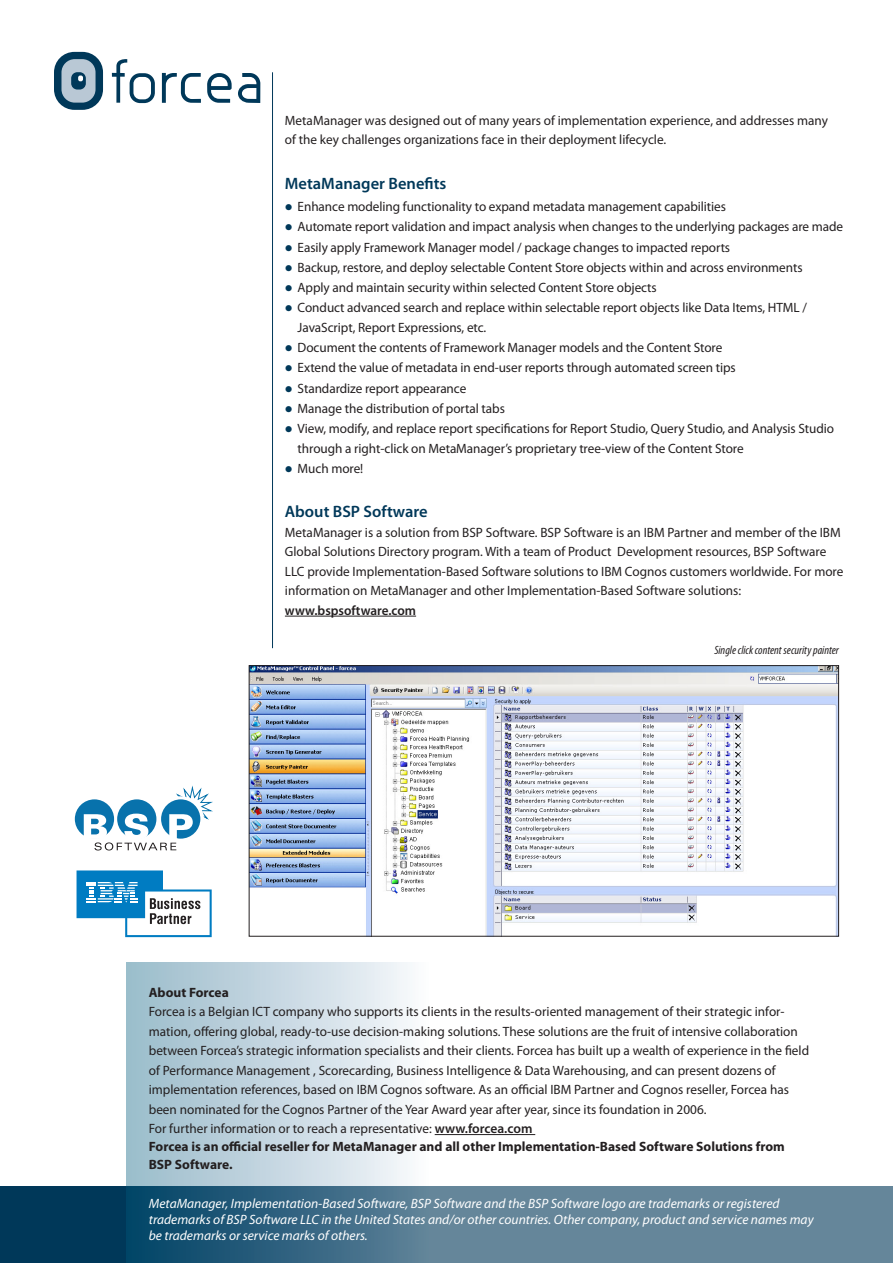
<style>
.page{position:relative;width:893px;height:1263px;background:#fff}
.page>*{position:absolute;margin:0;border:0;box-sizing:border-box;transform-origin:0 0}
.t1{font:600 16.5px "Myriad Pro";color:#003859}
.t2{font:13.5px/19.5px "Myriad Pro";letter-spacing:-.005em;color:#231f20}
.t3{font:italic 13.5px/15.8px "Myriad Pro";color:#fff}
.t4{font:700 13.5px/18px "Myriad Pro";color:#231f20}
.t5{font:italic condensed 12px "Myriad Pro";color:#231f20}
.s1{color:#003859}
.s2{font-weight:600}
</style>
<div class="page">
<div style="left:0;top:1186px;width:893px;height:77px;background:#003859"></div>
<svg style="left:112px;top:59px;width:43px;height:44px"></svg>
<svg style="left:162px;top:73px;width:39px;height:30px"></svg>
<svg style="left:207px;top:73px;width:25px;height:30px"></svg>
<svg style="left:238px;top:73px;width:22px;height:30px"></svg>
<svg style="left:54px;top:52px;width:49px;height:58px;background:#6a8b9f"></svg>
<svg style="left:126px;top:962px;width:767px;height:301px"></svg>
<svg style="left:77px;top:870px;width:135px;height:67px"></svg>
<hr style="left:272px;top:72px;width:1px;height:576px;background:#003859">
<hr style="left:435px;top:1134px;width:100px;height:1px;background:#231f20">
<img style="left:251px;top:667px;width:586px;height:267px">
<div style="left:249px;top:665px;width:590px;height:271px;border:1px solid #231f20"></div>
<hr style="left:285px;top:616px;width:131px;height:1px;background:#231f20">
<svg style="left:75px;top:799px;width:39px;height:40px"></svg>
<svg style="left:84px;top:787px;width:129px;height:63px"></svg>
<p class="t2" style="left:285px;top:110px;width:545px">MetaManager was designed out of many years of implementation experience, and addresses many of the key challenges organizations face in their deployment lifecycle.</p>
<p class="t1" style="left:285px;top:173px;width:163px">MetaManager Benefits</p>
<p class="t2" style="left:285px;top:197px;width:443px"><span class="s1">●</span> Enhance modeling functionality to expand metadata management capabilities</p>
<p class="t2" style="left:285px;top:217px;width:560px"><span class="s1">●</span> Automate report validation and impact analysis when changes to the underlying packages are made</p>
<p class="t2" style="left:285px;top:237px;width:447px"><span class="s1">●</span> Easily apply Framework Manager model / package changes to impacted reports</p>
<p class="t2" style="left:285px;top:257px;width:519px"><span class="s1">●</span> Backup, restore, and deploy selectable Content Store objects within and across environments</p>
<p class="t2" style="left:285px;top:278px;width:373px"><span class="s1">●</span> Apply and maintain security within selected Content Store objects</p>
<p class="t2" style="left:298px;top:298px;width:511px;text-indent:-13px"><span class="s1">●</span> Conduct advanced search and replace within selectable report objects like Data Items, HTML /<br>JavaScript, Report Expressions, etc.</p>
<p class="t2" style="left:285px;top:338px;width:439px"><span class="s1">●</span> Document the contents of Framework Manager models and the Content Store</p>
<p class="t2" style="left:285px;top:358px;width:452px"><span class="s1">●</span> Extend the value of metadata in end-user reports through automated screen tips</p>
<p class="t2" style="left:285px;top:378px;width:183px"><span class="s1">●</span> Standardize report appearance</p>
<p class="t2" style="left:285px;top:398px;width:222px"><span class="s1">●</span> Manage the distribution of portal tabs</p>
<p class="t2" style="left:298px;top:419px;width:538px;text-indent:-13px"><span class="s1">●</span> View, modify, and replace report specifications for Report Studio, Query Studio, and Analysis Studio through a right-click on MetaManager’s proprietary tree-view of the Content Store</p>
<p class="t2" style="left:285px;top:458px;width:80px"><span class="s1">●</span> Much more!</p>
<p class="t1" style="left:285px;top:501px;width:144px">About BSP Software</p>
<p class="t2" style="left:285px;top:522px;width:560px">MetaManager is a solution from BSP Software. BSP Software is an IBM Partner and member of the IBM Global Solutions Directory program. With a team of Product Development resources, BSP Software LLC provide Implementation-Based Software solutions to IBM Cognos customers worldwide. For more information on MetaManager and other Implementation-Based Software solutions: <span class="s2">www.bspsoftware.com</span></p>
<p class="t5" style="left:714px;top:642px;width:126px">Single click content security painter</p>
<p class="t4" style="left:149px;top:983px;width:82px">About Forcea</p>
<p class="t2" style="left:149px;top:1002px;width:662px">Forcea is a Belgian ICT company who supports its clients in the results-oriented management of their strategic infor&shy;mation, offering global, ready-to-use decision-making solutions. These solutions are the fruit of intensive collaboration between Forcea’s strategic information specialists and their clients. Forcea has built up a wealth of experience in the field of Performance Management , Scorecarding, Business Intelligence &amp; Data Warehousing, and can present dozens of implementation references, based on IBM Cognos software. As an official IBM Partner and Cognos reseller, Forcea has been nominated for the Cognos Partner of the Year Award year after year, since its foundation in 2006.</p>
<p class="t2" style="left:149px;top:1119px;width:385px">For further information or to reach a representative: <span class="s2">www.forcea.com</span></p>
<p class="t4" style="left:149px;top:1137px;width:638px">Forcea is an official reseller for MetaManager and all other Implementation-Based Software Solutions from<br>BSP Software.</p>
<p class="t3" style="left:149px;top:1195px;width:666px">MetaManager, Implementation-Based Software, BSP Software and the BSP Software logo are trademarks or registered trademarks of BSP Software LLC in the United States and/or other countries. Other company, product and service names may be trademarks or service marks of others.</p>
</div>
